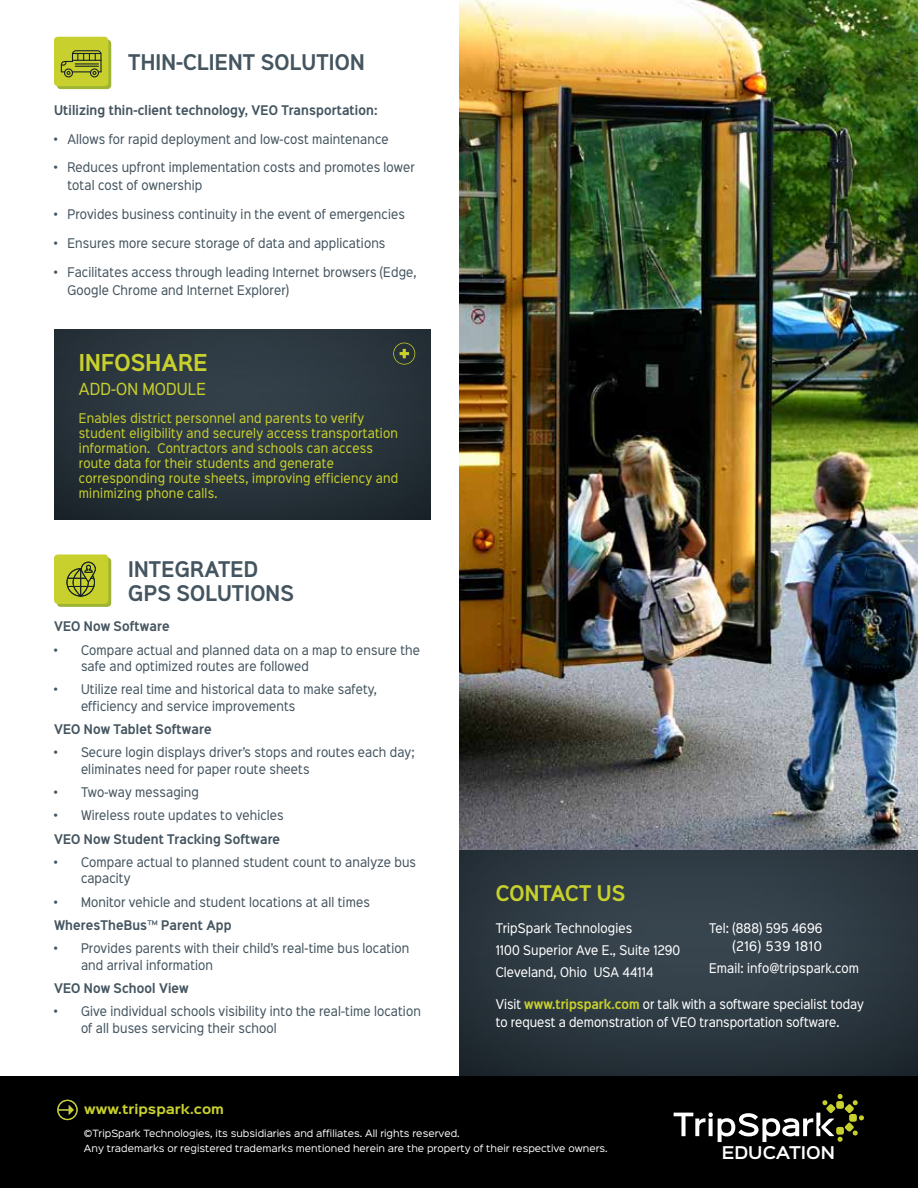
<style>
.page{position:relative;width:918px;height:1188px;background:#fff}
.page>*{position:absolute;margin:0;border:0;box-sizing:border-box;transform-origin:0 0}
.t1{font:600 21px "Sinkin Sans Narrow 600";letter-spacing:.01em;color:#c8d02d}
.t2{font:600 19.5px/24px "Sinkin Sans Narrow 600";letter-spacing:.01em;color:#455560}
.t3{font:600 19.5px "Sinkin Sans Narrow 600";letter-spacing:.01em;color:#c8d02d}
.t4{font:600 15.9px "Sinkin Sans 600";color:#fff}
.t5{font:15px "Sinkin Sans Narrow 400";letter-spacing:.01em;color:#c8d02d}
.t6{font:12px/16.5px "Sinkin Sans Narrow 400";letter-spacing:.01em;color:#455560}
.t7{font:12px/15px "Sinkin Sans Narrow 400";letter-spacing:.02em;color:#c8d02d}
.t8{font:12px/22.4px "Sinkin Sans Narrow 400";color:#fff}
.t9{font:600 12px "Sinkin Sans Narrow 600";letter-spacing:.01em;color:#455560}
.t10{font:700 12px "Sinkin Sans 700";color:#c8d02d}
.t11{font:9px/15px "Sinkin Sans 400";color:#fff}
.s1{font-family:"Sinkin Sans Narrow 600";font-weight:600;color:#c8d02d}
</style>
<div class="page">
<img style="left:459px;top:0;width:459px;height:850px">
<div style="left:458px;top:850px;width:460px;height:228px;background:#152329;opacity:.75"></div>
<div style="left:57px;top:40px;width:54px;height:49px;background:linear-gradient(to right,#a4b833,#a3b833);border-radius:4px"></div>
<div style="left:54px;top:37px;width:54px;height:49px;background:#c8d02d;border-radius:4px"></div>
<svg style="left:61px;top:50px;width:41px;height:27px"></svg>
<div style="left:0;top:1077px;width:918px;height:111px;background:#000"></div>
<svg style="left:57px;top:1100px;width:21px;height:20px"></svg>
<svg style="left:674px;top:1094px;width:190px;height:48px"></svg>
<div style="left:57px;top:557px;width:54px;height:50px;background:linear-gradient(to right,#9eb435,#9eb435);border-radius:4px"></div>
<div style="left:54px;top:554px;width:54px;height:50px;background:#c8d02d;border-radius:4px"></div>
<svg style="left:66px;top:562px;width:30px;height:35px"></svg>
<div style="left:52px;top:328px;width:379px;height:192px;background:#152329;opacity:.75"></div>
<svg style="left:393px;top:343px;width:22px;height:22px"></svg>
<h2 class="t2" style="left:128px;top:48px;width:238px">THIN-CLIENT SOLUTION</h2>
<p class="t9" style="left:54px;top:99px;width:325px">Utilizing thin-client technology, VEO Transportation:</p>
<p class="t6" style="left:54px;top:129px;width:336px">• Allows for rapid deployment and low-cost maintenance</p>
<p class="t6" style="left:68px;top:158px;width:349px;line-height:18px;text-indent:-14px">• Reduces upfront implementation costs and promotes lower total cost of ownership</p>
<p class="t6" style="left:54px;top:205px;width:352px">• Provides business continuity in the event of emergencies</p>
<p class="t6" style="left:54px;top:234px;width:333px">• Ensures more secure storage of data and applications</p>
<p class="t6" style="left:68px;top:262px;width:351px;line-height:18px;text-indent:-14px">• Facilitates access through leading Internet browsers (Edge,<br>Google Chrome and Internet Explorer)</p>
<h1 class="t1" style="left:79px;top:344px;width:130px">INFOSHARE</h1>
<p class="t5" style="left:79px;top:376px;width:129px">ADD-ON MODULE</p>
<p class="t7" style="left:79px;top:410px;width:321px">Enables district personnel and parents to verify student eligibility and securely access transportation information. Contractors and schools can access route data for their students and generate corresponding route sheets, improving efficiency and minimizing phone calls.</p>
<h2 class="t2" style="left:128px;top:556px;width:167px">INTEGRATED<br>GPS SOLUTIONS</h2>
<p class="t9" style="left:54px;top:616px;width:117px">VEO Now Software</p>
<p class="t6" style="left:81px;top:641px;width:341px;text-indent:-27px">• Compare actual and planned data on a map to ensure the safe and optimized routes are followed</p>
<p class="t6" style="left:81px;top:680px;width:297px;text-indent:-27px">• Utilize real time and historical data to make safety, efficiency and service improvements</p>
<p class="t9" style="left:54px;top:719px;width:159px">VEO Now Tablet Software</p>
<p class="t6" style="left:81px;top:743px;width:335px;text-indent:-27px">• Secure login displays driver’s stops and routes each day; eliminates need for paper route sheets</p>
<p class="t6" style="left:54px;top:783px;width:147px">• Two-way messaging</p>
<p class="t6" style="left:54px;top:806px;width:231px">• Wireless route updates to vehicles</p>
<p class="t9" style="left:54px;top:828px;width:228px">VEO Now Student Tracking Software</p>
<p class="t6" style="left:81px;top:853px;width:337px;text-indent:-27px">• Compare actual to planned student count to analyze bus capacity</p>
<p class="t6" style="left:54px;top:893px;width:317px">• Monitor vehicle and student locations at all times</p>
<p class="t9" style="left:54px;top:914px;width:179px">WheresTheBus™ Parent App</p>
<p class="t6" style="left:81px;top:939px;width:330px;text-indent:-27px">• Provides parents with their child’s real-time bus location and arrival information</p>
<p class="t9" style="left:54px;top:977px;width:136px">VEO Now School View</p>
<p class="t6" style="left:81px;top:1002px;width:341px;text-indent:-27px">• Give individual schools visibility into the real-time location of all buses servicing their school</p>
<h2 class="t3" style="left:496px;top:876px;width:131px">CONTACT US</h2>
<p class="t8" style="left:496px;top:916px;width:186px">TripSpark Technologies<br>1100 Superior Ave E., Suite 1290<br>Cleveland, Ohio USA 44114</p>
<p class="t8" style="left:709px;top:918px;width:115px;line-height:18px;text-align:right">Tel: (888) 595 4696 (216) 539 1810</p>
<p class="t8" style="left:709px;top:956px;width:152px">Email: info@tripspark.com</p>
<p class="t8" style="left:496px;top:994px;width:370px;line-height:18px">Visit <span class="s1">www.tripspark.com</span> or talk with a software specialist today to request a demonstration of VEO transportation software.</p>
<p class="t10" style="left:84px;top:1103px;width:141px">www.tripspark.com</p>
<p class="t11" style="left:84px;top:1125px;width:525px">©TripSpark Technologies, its subsidiaries and affiliates. All rights reserved.<br>Any trademarks or registered trademarks mentioned herein are the property of their respective owners.</p>
<h3 class="t4" style="left:722px;top:1138px;width:115px">EDUCATION</h3>
</div>
